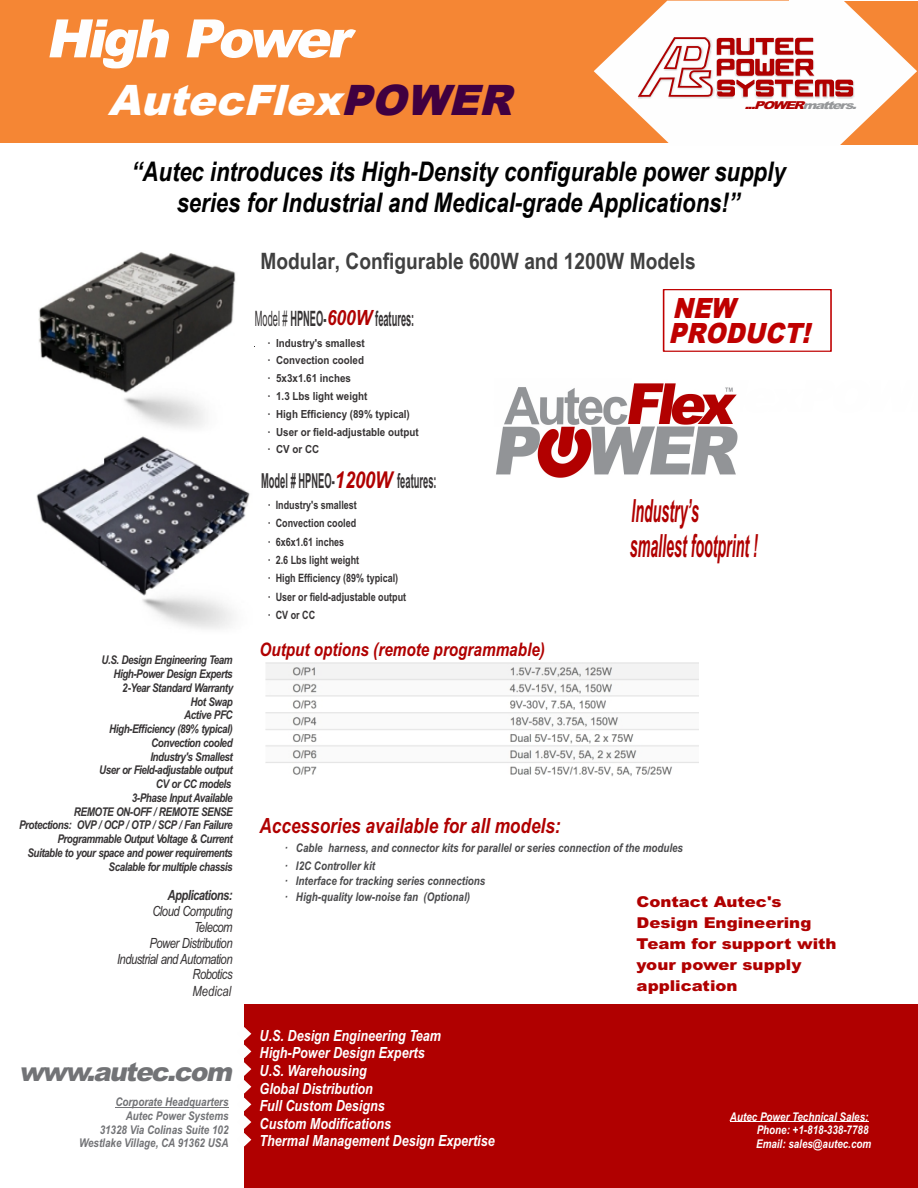
<style>
.page{position:relative;width:918px;height:1188px;background:#fff}
.page>*{position:absolute;margin:0;border:0;box-sizing:border-box;transform-origin:0 0}
.t1{font:italic 900 52.95px "Arial";color:#fefefe}
.t2{font:italic 900 41.85px "Arial";color:#fff}
.t3{font:italic 700 31.95px/35px "Arial Narrow";color:#b00000;scale:.54 1}
.t4{font:italic 900 27.9px/24.9px "Arial";color:#bf0000;scale:.88 1}
.t5{font:italic 700 27px/30.9px "Arial Narrow";color:#000;text-align:center}
.t6{font:italic 900 26.25px "Arial";color:#727376}
.t7{font:700 22.5px "Arial Narrow";color:#404040;scale:1.04 1}
.t8{font:700 21.15px "Arial Narrow";color:#373435;scale:.53 1}
.t9{font:italic 700 21px "Arial Narrow";color:#b00000}
.t10{font:700 20.7px "Arial Narrow";color:#373435;scale:.55 1}
.t11{font:italic 700 18.6px "Arial Narrow";color:#b00000}
.t12{font:italic 700 15.3px/17.7px "Arial Narrow";color:#fefefe}
.t13{font:900 15px/21.1px "Arial";color:#b00000;scale:1.11 1}
.t14{font:italic 14.1px/15.8px "Arial Narrow";letter-spacing:-.035em;color:#373435;text-align:right}
.t15{font:italic 700 14.1px "Arial Narrow";letter-spacing:-.035em;color:#373435}
.t16{font:italic 14.1px "Arial Narrow";color:#373435}
.t17{font:italic 700 12px/13.8px "Arial Narrow";letter-spacing:-.035em;color:#373435;text-align:right}
.t18{font:italic 700 12px/17.2px "Arial Narrow";color:#4b4b4d}
.t19{font:italic 700 12px/13.8px "Arial Narrow";color:#727376;text-align:right}
.t20{font:italic 700 12px/13.8px "Arial Narrow";color:#fefefe}
.t21{font:700 11.55px/18.5px "Arial Narrow";color:#373435;scale:.95 1}
.t22{font:700 11.1px/17.9px "Arial Narrow";color:#373435;scale:1.07 1}
.t23{font:italic 900 10.95px "Arial";color:#b00000;scale:1.27 1}
.s1{color:#400040}
.s2{color:#96989a}
.s3{font-weight:400}
.s4{font-style:italic;font-size:21px;color:#b00000}
.s5{font-style:italic;font-size:23.25px;color:#b00000}
.s6{font-style:inherit}
</style>
<div class="page">
<div style="left:0;top:0;width:789px;height:143px;background:#f58634"></div>
<svg style="left:594px;top:1px;width:323px;height:144px;fill:#fefefe"></svg>
<img style="left:717px;top:38px;width:138px;height:61px">
<img style="left:638px;top:97px;width:76px;height:2px">
<svg style="left:638px;top:37px;width:215px;height:60px"></svg>
<div style="left:245px;top:1005px;width:673px;height:183px;background:#b00000"></div>
<hr style="left:115px;top:1107px;width:114px;height:1px;background:#727376">
<hr style="left:730px;top:1122px;width:139px;height:1px;background:#fefefe">
<svg style="left:244px;top:1027px;width:7px;height:119px"></svg>
<img style="left:39px;top:252px;width:197px;height:177px">
<img style="left:266px;top:663px;width:433px;height:113px">
<img style="left:36px;top:436px;width:214px;height:193px">
<svg style="left:663px;top:289px;width:169px;height:63px"></svg>
<img style="left:496px;top:383px;width:242px;height:95px">
<h1 class="t1" style="left:45px;top:19px;width:306px">High Power</h1>
<h2 class="t2" style="left:108px;top:69px;width:419px">AutecFlex<span class="s1">POWER</span></h2>
<p class="t23" style="left:744px;top:101px;width:92px">...POWER<span class="s2">matters.</span></p>
<h3 class="t5" style="left:131px;top:156px;width:656px">“Autec introduces its High-Density configurable power supply series for Industrial and Medical-grade Applications!”</h3>
<h3 class="t7" style="left:261px;top:248px;width:420px">Modular, Configurable 600W and 1200W Models</h3>
<h3 class="t4" style="left:669px;top:295px;width:171px">NEW<br>PRODUCT!</h3>
<h3 class="t8" style="left:255px;top:310px;width:303px"><span class="s3">Model #</span> HPNEO-<span class="s4">600W</span> features:</h3>
<p class="t22" style="left:267px;top:335px;width:143px">· Industry's smallest<br>· Convection cooled<br>· 5x3x1.61 inches<br>· 1.3 Lbs light weight<br>· High Efficiency (89% typical)<br>· User or field-adjustable output · CV or CC</p>
<h3 class="t10" style="left:261px;top:473px;width:321px">Model # HPNEO-<span class="s5">1200W</span> features:</h3>
<p class="t21" style="left:268px;top:497px;width:147px">· Industry's smallest<br>· Convection cooled<br>· 6x6x1.61 inches<br>· 2.6 Lbs light weight<br>· High Efficiency (89% typical)<br>· User or field-adjustable output · CV or CC</p>
<h3 class="t11" style="left:259px;top:643px;width:287px">Output options (remote programmable)</h3>
<h3 class="t3" style="left:630px;top:496px;width:239px">Industry’s smallest footprint !</h3>
<p class="t17" style="left:19px;top:654px;width:216px">U.S. Design Engineering Team<br>High-Power Design Experts<br><span class="s6">2</span>-Year Standard Warranty<br>Hot Swap<br>Active PFC<br>High-Efficiency (89% typical)<br>Convection cooled<br>Industry's Smallest<br>User or Field-adjustable output<br>CV or CC models<br>3-Phase Input Available<br>REMOTE ON-OFF / REMOTE SENSE<br>Protections: OVP / OCP / OTP / SCP / Fan Failure<br>Programmable Output Voltage &amp; Current<br>Suitable to your space and power requirements<br>Scalable for multiple chassis</p>
<p class="t15" style="left:168px;top:890px;width:67px">Applications:</p>
<p class="t14" style="left:117px;top:905px;width:117px">Cloud Computing<br>Telecom<br>Power Distribution<br>Industrial and Automation<br>Robotics</p>
<h3 class="t9" style="left:259px;top:817px;width:303px">Accessories available for all models:</h3>
<p class="t18" style="left:284px;top:841px;width:400px">· Cable harness, and connector kits for parallel or series connection of the modules · I2C Controller kit</p>
<p class="t18" style="left:284px;top:874px;width:202px;line-height:15.5px">· Interface for tracking series connections · High-quality low-noise fan (Optional)</p>
<p class="t13" style="left:636px;top:892px;width:182px">Contact Autec's<br>Design Engineering<br>Team for support with your power supply application</p>
<p class="t16" style="left:192px;top:981px;width:40px">Medical</p>
<h3 class="t6" style="left:19px;top:1063px;width:219px">www.autec.com</h3>
<p class="t19" style="left:79px;top:1096px;width:151px">Corporate Headquarters<br>Autec Power Systems<br>31328 Via Colinas Suite 102<br>Westlake Village, CA 91362 USA</p>
<p class="t12" style="left:260px;top:1028px;width:237px">U.S. Design Engineering Team<br>High-Power Design Experts<br>U.S. Warehousing<br>Global Distribution<br>Full Custom Designs<br>Custom Modifications<br>Thermal Management Design Expertise</p>
<p class="t20" style="left:756px;top:1111px;width:117px;text-indent:-26px">Autec Power Technical Sales:<br>Phone: +1-818-338-7788<br>Email: sales@autec.com</p>
</div>
